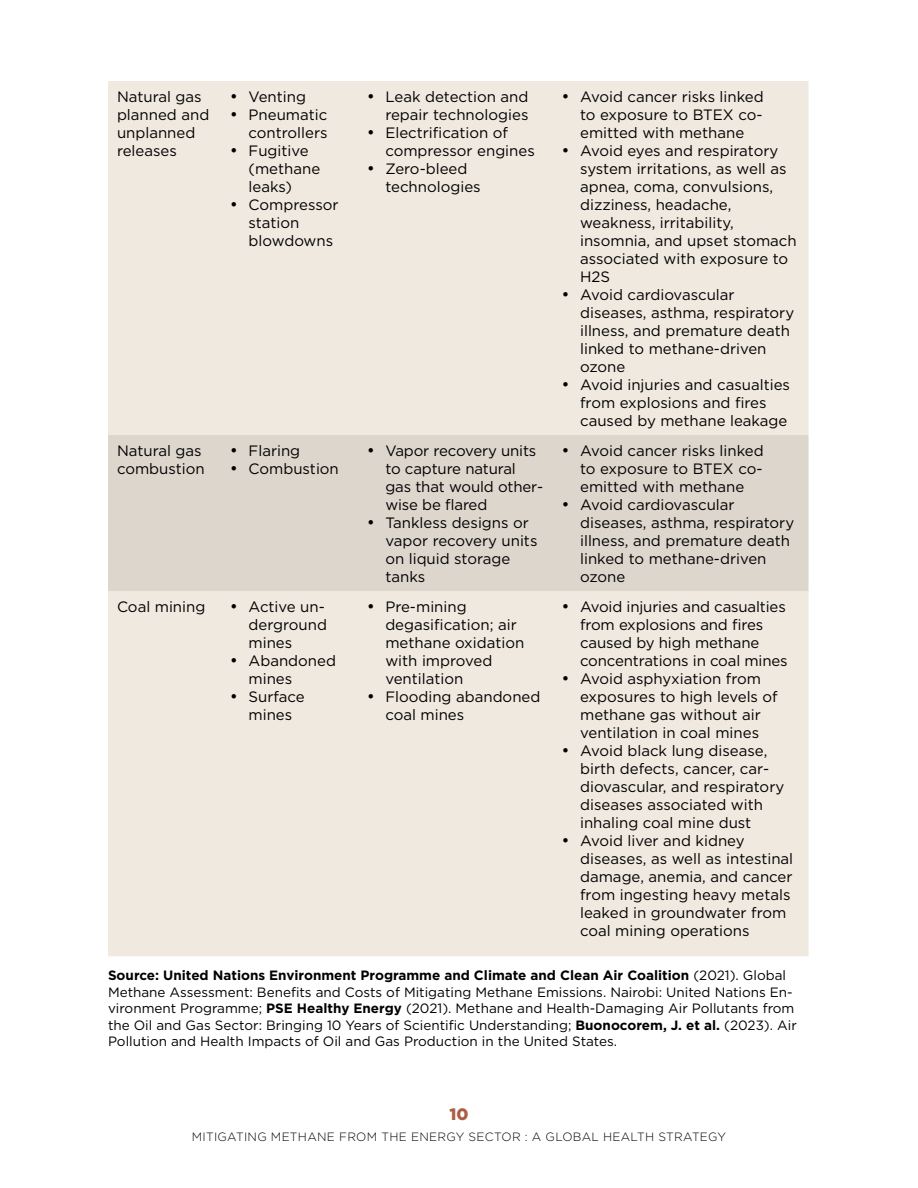
<style>
.page{position:relative;width:918px;height:1188px;background:#fff}
.page>*{position:absolute;margin:0;border:0;box-sizing:border-box;transform-origin:0 0}
.t1{font:900 16.5px "Gotham";color:#ab5e42}
.t2{font:15px/18px "Gotham";color:#000}
.t3{font:13.5px/16.5px "Gotham";color:#000}
.t4{font:300 12px "Gotham";letter-spacing:.025em;color:#000}
.s1{font-weight:700}
</style>
<div class="page">
<div style="left:108px;top:81px;width:700px;height:875px;background:#efe9df"></div>
<div style="left:108px;top:435px;width:700px;height:156px;background:#dcd6cd"></div>
<p class="t2" style="left:117px;top:87px;width:94px">Natural gas planned and unplanned releases</p>
<p class="t2" style="left:231px;top:87px;width:77px">• Venting</p>
<p class="t2" style="left:231px;top:105px;width:99px;text-align:right">• Pneumatic controllers</p>
<p class="t2" style="left:249px;top:141px;width:73px;text-indent:-18px">• Fugitive (methane leaks)</p>
<p class="t2" style="left:249px;top:195px;width:92px;text-indent:-18px">• Compressor station blowdowns</p>
<p class="t2" style="left:117px;top:441px;width:89px">Natural gas combustion</p>
<p class="t2" style="left:231px;top:441px;width:71px">• Flaring</p>
<p class="t2" style="left:231px;top:459px;width:110px">• Combustion</p>
<p class="t2" style="left:367px;top:87px;width:163px;text-align:right">• Leak detection and repair technologies</p>
<p class="t2" style="left:385px;top:123px;width:151px;text-indent:-18px">• Electrification of compressor engines</p>
<p class="t2" style="left:385px;top:159px;width:97px;text-indent:-18px">• Zero-bleed technologies</p>
<p class="t2" style="left:385px;top:441px;width:160px;text-indent:-18px">• Vapor recovery units to capture natural gas that would other&shy;wise be flared</p>
<p class="t2" style="left:385px;top:513px;width:154px;text-indent:-18px">• Tankless designs or vapor recovery units on liquid storage tanks</p>
<p class="t2" style="left:580px;top:87px;width:185px;text-align:justify;text-indent:-18px">• Avoid cancer risks linked to exposure to BTEX co&shy;emitted with methane</p>
<p class="t2" style="left:580px;top:141px;width:218px;text-indent:-18px">• Avoid eyes and respiratory system irritations, as well as apnea, coma, convulsions, dizziness, headache, weakness, irritability, insomnia, and upset stomach associated with exposure to<br>H2S</p>
<p class="t2" style="left:580px;top:285px;width:216px;text-indent:-18px">• Avoid cardiovascular diseases, asthma, respiratory illness, and premature death linked to methane-driven ozone</p>
<p class="t2" style="left:580px;top:375px;width:211px;text-indent:-18px">• Avoid injuries and casualties from explosions and fires caused by methane leakage</p>
<p class="t2" style="left:580px;top:441px;width:185px;text-align:justify;text-indent:-18px">• Avoid cancer risks linked to exposure to BTEX co&shy;emitted with methane</p>
<p class="t2" style="left:580px;top:495px;width:216px;text-indent:-18px">• Avoid cardiovascular diseases, asthma, respiratory illness, and premature death linked to methane-driven ozone</p>
<p class="t2" style="left:117px;top:597px;width:90px">Coal mining</p>
<p class="t2" style="left:249px;top:597px;width:80px;text-indent:-18px">• Active un&shy;derground mines</p>
<p class="t2" style="left:249px;top:651px;width:89px;text-indent:-18px">• Abandoned mines</p>
<p class="t2" style="left:231px;top:687px;width:76px;text-align:center">• Surface mines</p>
<p class="t2" style="left:580px;top:597px;width:209px;text-indent:-18px">• Avoid injuries and casualties from explosions and fires caused by high methane concentrations in coal mines</p>
<p class="t2" style="left:580px;top:669px;width:199px;text-indent:-18px">• Avoid asphyxiation from exposures to high levels of methane gas without air ventilation in coal mines</p>
<p class="t2" style="left:580px;top:741px;width:206px;text-indent:-18px">• Avoid black lung disease, birth defects, cancer, car&shy;diovascular, and respiratory diseases associated with inhaling coal mine dust</p>
<p class="t2" style="left:580px;top:831px;width:215px;text-indent:-18px">• Avoid liver and kidney diseases, as well as intestinal damage, anemia, and cancer from ingesting heavy metals leaked in groundwater from coal mining operations</p>
<p class="t3" style="left:108px;top:967px;width:690px"><span class="s1">Source: United Nations Environment Programme and Climate and Clean Air Coalition</span> (2021). Global Methane Assessment: Benefits and Costs of Mitigating Methane Emissions. Nairobi: United Nations En&shy;vironment Programme; <span class="s1">PSE Healthy Energy</span> (2021). Methane and Health-Damaging Air Pollutants from the Oil and Gas Sector: Bringing 10 Years of Scientific Understanding; <span class="s1">Buonocorem, J. et al.</span> (2023). Air Pollution and Health Impacts of Oil and Gas Production in the United States.</p>
<p class="t2" style="left:385px;top:597px;width:140px;text-indent:-18px">• Pre-mining degasification; air methane oxidation with improved ventilation</p>
<p class="t2" style="left:385px;top:687px;width:157px;text-indent:-18px">• Flooding abandoned coal mines</p>
<p class="t1" style="left:449px;top:1103px;width:21px">10</p>
<p class="t4" style="left:192px;top:1129px;width:536px">MITIGATING METHANE FROM THE ENERGY SECTOR : A GLOBAL HEALTH STRATEGY</p>
</div>
